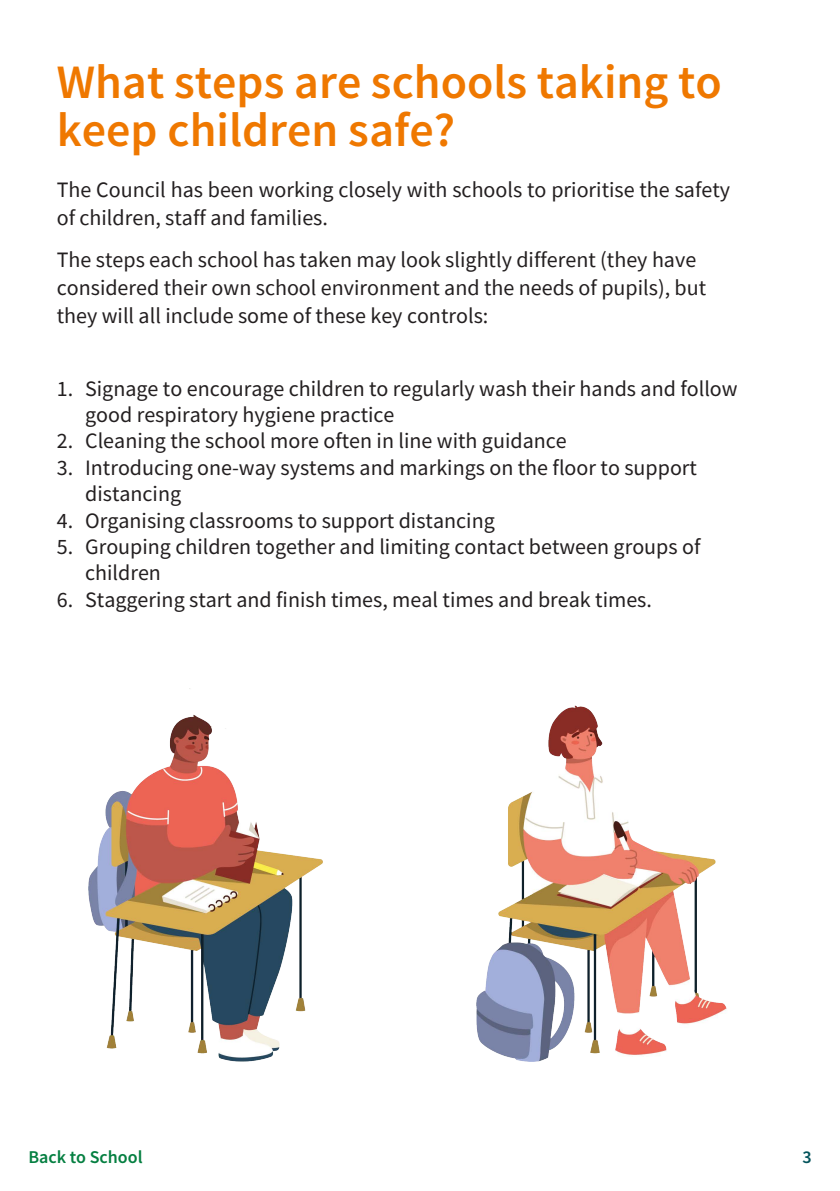
<style>
.page{position:relative;width:840px;height:1191px;background:#fff}
.page>*{position:absolute;margin:0;border:0;box-sizing:border-box;transform-origin:0 0}
.Body{font:600 48px/48.2px "Source Sans Pro";color:#ef7800}
.Body-2{font:22px/28px "Source Sans Pro";color:#231f20}
.t1{font:600 18px "Source Sans Pro";color:#057f41}
.t2{font:600 18px "Source Sans Pro";color:#04545c}
</style>
<div class="page">
<img style="left:88px;top:705px;width:639px;height:356px">
<p class="Body" style="left:57px;top:59px;width:666px">What steps are schools taking to keep children safe?</p>
<p class="Body-2" style="left:57px;top:175px;width:674px">The Council has been working closely with schools to prioritise the safety of children, staff and families.</p>
<p class="Body-2" style="left:57px;top:246px;width:650px">The steps each school has taken may look slightly different (they have considered their own school environment and the needs of pupils), but they will all include some of these key controls:</p>
<p class="Body-2" style="left:85px;top:375px;width:653px;line-height:26.4px;text-indent:-28px">1. Signage to encourage children to regularly wash their hands and follow good respiratory hygiene practice</p>
<p class="Body-2" style="left:57px;top:427px;width:511px">2. Cleaning the school more often in line with guidance</p>
<p class="Body-2" style="left:85px;top:454px;width:613px;line-height:26.4px;text-indent:-28px">3. Introducing one-way systems and markings on the floor to support distancing</p>
<p class="Body-2" style="left:57px;top:506px;width:439px">4. Organising classrooms to support distancing</p>
<p class="Body-2" style="left:85px;top:533px;width:616px;line-height:26.4px;text-indent:-28px">5. Grouping children together and limiting contact between groups of children</p>
<p class="Body-2" style="left:57px;top:585px;width:596px">6. Staggering start and finish times, meal times and break times.</p>
<p class="t1" style="left:28px;top:1145px;width:116px">Back to School</p>
<p class="t2" style="left:801px;top:1145px;width:11px">3</p>
</div>
